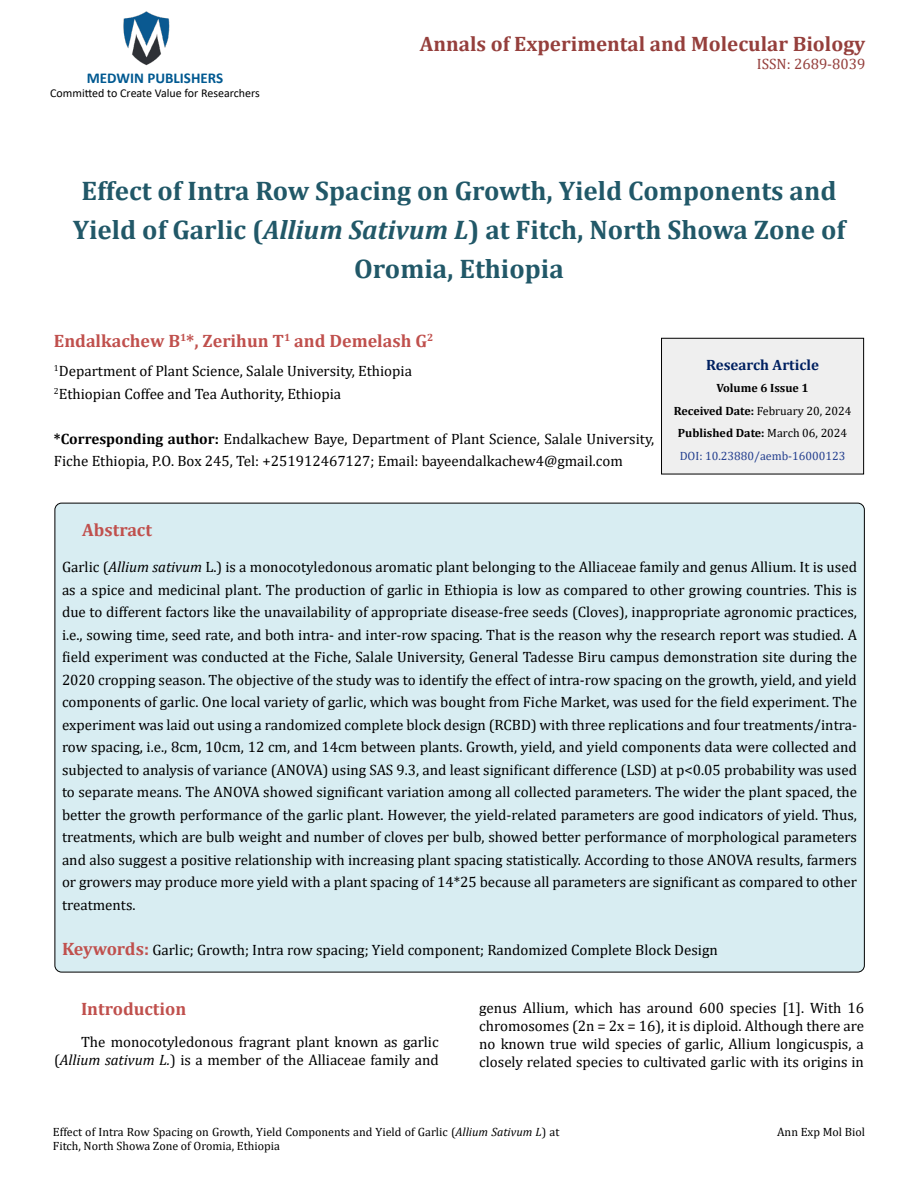
<style>
.page{position:relative;width:918px;height:1188px;background:#fff}
.page>*{position:absolute;margin:0;border:0;box-sizing:border-box;transform-origin:0 0}
.t1{font:700 27px/39px "Cambria";color:#215868;text-align:center}
.t2{font:700 21px "Cambria";color:#953f3c}
.t3{font:700 18px "Cambria";color:#c0504d}
.t4{font:15px/22.5px "Cambria";color:#000}
.t5{font:700 15px "Calibri";color:#005991}
.t6{font:700 15px "Cambria";color:#002060}
.t7{font:15px "Cambria";color:#953f3c}
.t8{font:12px/14.4px "Cambria";color:#000}
.t9{font:700 12px/22.5px "Cambria";color:#000;text-align:center}
.t10{font:12px "Calibri";color:#000}
.s1{font-style:italic}
.s2{font-weight:700}
.s3{font-weight:400}
.s4{font-weight:400;color:#25408f}
.s5{font-weight:700;font-size:18px;color:#c0504d}
</style>
<div class="page">
<img style="left:123px;top:11px;width:47px;height:55px">
<div style="left:662px;top:338px;width:202px;height:136px;background:#efefef"></div>
<div style="left:661px;top:338px;width:203px;height:136px;border:1px solid #000"></div>
<div style="left:55px;top:503px;width:809px;height:469px;background:#d8edf2;border-radius:7px"></div>
<p class="t5" style="left:87px;top:67px;width:138px">MEDWIN PUBLISHERS</p>
<p class="t10" style="left:50px;top:85px;width:211px">Committed to Create Value for Researchers</p>
<h2 class="t2" style="left:420px;top:29px;width:447px">Annals of Experimental and Molecular Biology</h2>
<p class="t7" style="left:757px;top:55px;width:110px">ISSN: 2689-8039</p>
<h1 class="t1" style="left:73px;top:170px;width:774px">Effect of Intra Row Spacing on Growth, Yield Components and<br>Yield of Garlic (<span class="s1">Allium Sativum L</span>) at Fitch, North Showa Zone of<br>Oromia, Ethiopia</h1>
<p class="t3" style="left:54px;top:328px;width:381px">Endalkachew B<sup>1</sup>*, Zerihun T<sup>1</sup> and Demelash G<sup>2</sup></p>
<p class="t4" style="left:54px;top:360px;width:360px"><sup>1</sup>Department of Plant Science, Salale University, Ethiopia<br><sup>2</sup>Ethiopian Coffee and Tea Authority, Ethiopia</p>
<p class="t4" style="left:54px;top:427px;width:602px"><span class="s2">*Corresponding author:</span> Endalkachew Baye, Department of Plant Science, Salale University,<br>Fiche Ethiopia, P.O. Box 245, Tel: +251912467127; Email: bayeendalkachew4@gmail.com</p>
<p class="t6" style="left:706px;top:354px;width:114px">Research Article</p>
<p class="t9" style="left:674px;top:377px;width:179px">Volume 6 Issue 1<br>Received Date: <span class="s3">February 20, 2024<br></span>Published Date: <span class="s3">March 06, 2024<br></span><span class="s4">DOI: 10.23880/aemb-16000123</span></p>
<p class="t3" style="left:82px;top:517px;width:71px">Abstract</p>
<p class="t4" style="left:62px;top:556px;width:797px;text-align:justify">Garlic (<span class="s1">Allium sativum</span> L.) is a monocotyledonous aromatic plant belonging to the Alliaceae family and genus Allium. It is used as a spice and medicinal plant. The production of garlic in Ethiopia is low as compared to other growing countries. This is due to different factors like the unavailability of appropriate disease-free seeds (Cloves), inappropriate agronomic practices, i.e., sowing time, seed rate, and both intra- and inter-row spacing. That is the reason why the research report was studied. A field experiment was conducted at the Fiche, Salale University, General Tadesse Biru campus demonstration site during the 2020 cropping season. The objective of the study was to identify the effect of intra-row spacing on the growth, yield, and yield components of garlic. One local variety of garlic, which was bought from Fiche Market, was used for the field experiment. The experiment was laid out using a randomized complete block design (RCBD) with three replications and four treatments/intra&shy;row spacing, i.e., 8cm, 10cm, 12 cm, and 14cm between plants. Growth, yield, and yield components data were collected and subjected to analysis of variance (ANOVA) using SAS 9.3, and least significant difference (LSD) at p&lt;0.05 probability was used to separate means. The ANOVA showed significant variation among all collected parameters. The wider the plant spaced, the better the growth performance of the garlic plant. However, the yield-related parameters are good indicators of yield. Thus, treatments, which are bulb weight and number of cloves per bulb, showed better performance of morphological parameters and also suggest a positive relationship with increasing plant spacing statistically. According to those ANOVA results, farmers or growers may produce more yield with a plant spacing of 14*25 because all parameters are significant as compared to other treatments.</p>
<p class="t4" style="left:62px;top:938px;width:657px"><span class="s5">Keywords:</span> Garlic; Growth; Intra row spacing; Yield component; Randomized Complete Block Design</p>
<p class="t3" style="left:81px;top:996px;width:107px">Introduction</p>
<p class="t4" style="left:54px;top:1032px;width:386px;line-height:18px;text-align:right">The monocotyledonous fragrant plant known as garlic (<span class="s1">Allium sativum L.</span>) is a member of the Alliaceae family and</p>
<p class="t4" style="left:479px;top:999px;width:386px;line-height:18px;text-align:justify">genus Allium, which has around 600 species [1]. With 16 chromosomes (2n = 2x = 16), it is diploid. Although there are no known true wild species of garlic, Allium longicuspis, a closely related species to cultivated garlic with its origins in</p>
<p class="t8" style="left:53px;top:1125px;width:508px">Effect of Intra Row Spacing on Growth, Yield Components and Yield of Garlic (<span class="s1">Allium Sativum L</span>) at<br>Fitch, North Showa Zone of Oromia, Ethiopia</p>
<p class="t8" style="left:777px;top:1125px;width:89px">Ann Exp Mol Biol</p>
</div>
